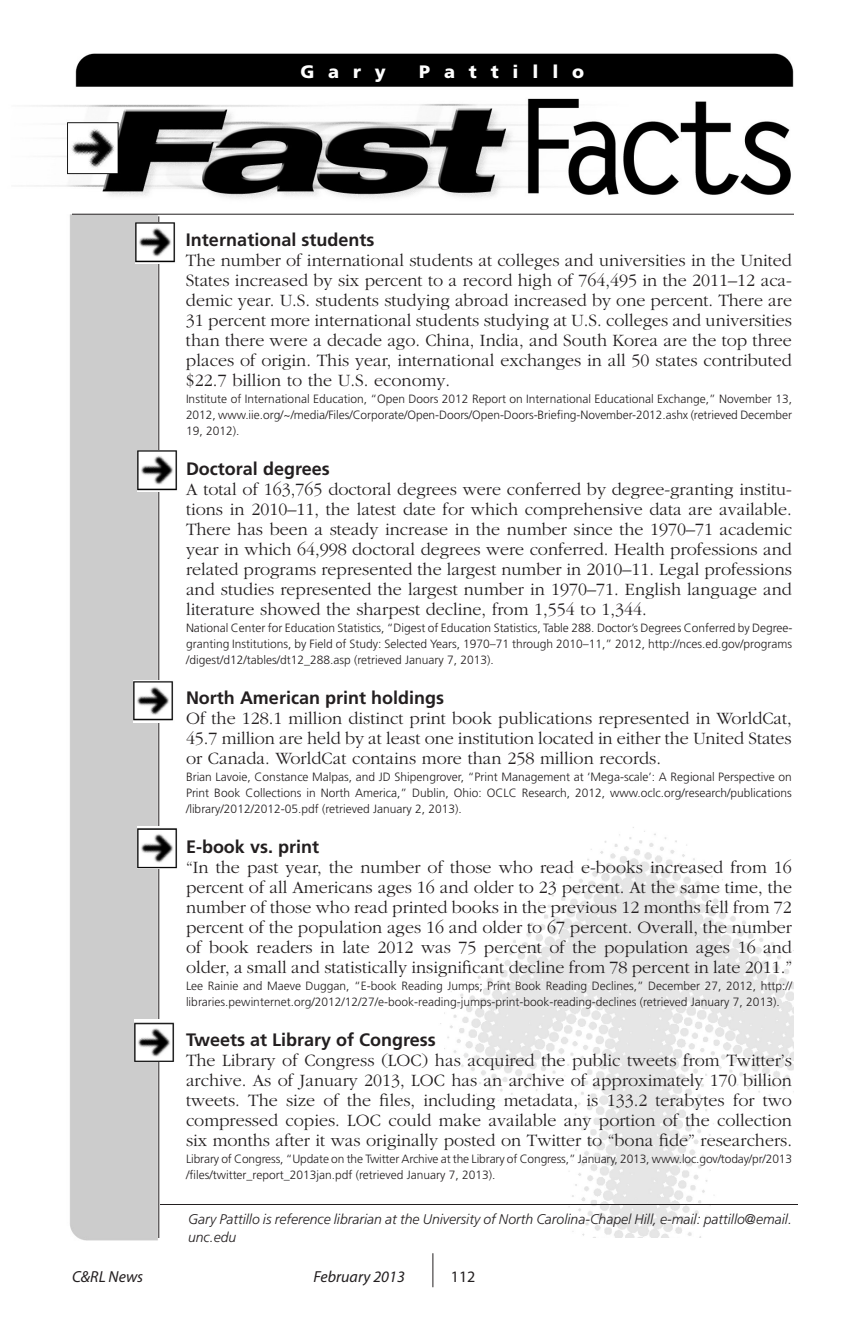
<style>
.page{position:relative;width:864px;height:1332px;background:#fff}
.page>*{position:absolute;margin:0;border:0;box-sizing:border-box;transform-origin:0 0}
.t1{font:300 18px/20px "Garamond";color:#231f20;text-align:justify}
.t2{font:700 18px "Frutiger";color:#231f20}
.t3{font:900 18px "Frutiger";letter-spacing:.77em;color:#fff}
.t4{font:italic 16px "Myriad Pro";color:#231f20}
.t5{font:16px "Myriad Pro";color:#231f20}
.t6{font:italic 300 14px/18px "Frutiger";color:#231f20}
.t7{font:300 12px/16px "Frutiger";color:#231f20;text-align:justify}
</style>
<div class="page">
<hr style="left:432px;top:1253px;width:1px;height:34px;background:#231f20">
<img style="left:69px;top:213px;width:115px;height:1028px">
<img style="left:440px;top:827px;width:354px;height:411px">
<hr style="left:160px;top:1204px;width:638px;height:1px;background:#231f20">
<img style="left:33px;top:53px;width:761px;height:146px">
<hr style="left:72px;top:214px;width:722px;height:1px;background:#231f20">
<hr style="left:158px;top:216px;width:1px;height:1022px;background:#231f20">
<img style="left:135px;top:222px;width:43px;height:42px">
<img style="left:137px;top:827px;width:43px;height:42px">
<img style="left:134px;top:1019px;width:43px;height:42px">
<img style="left:133px;top:680px;width:43px;height:42px">
<img style="left:137px;top:450px;width:43px;height:42px">
<p class="t3" style="left:300px;top:61px;width:87px">Gary</p>
<p class="t3" style="left:419px;top:61px;width:167px">Pattillo</p>
<p class="t2" style="left:186px;top:229px;width:190px">International students</p>
<p class="t1" style="left:186px;top:251px;width:608px">The number of international students at colleges and universities in the United States increased by six percent to a record high of 764,495 in the 2011–12 aca&shy;demic year. U.S. students studying abroad increased by one percent. There are 31 percent more international students studying at U.S. colleges and universities than there were a decade ago. China, India, and South Korea are the top three places of origin. This year, international exchanges in all 50 states contributed $22.7 billion to the U.S. economy.</p>
<p class="t7" style="left:186px;top:391px;width:608px">Institute of International Education, “Open Doors 2012 Report on International Educational Exchange,” November 13, 2012, www.iie.org/~/media/Files/Corporate/Open-Doors/Open-Doors-Briefing-November-2012.ashx (retrieved December 19, 2012).</p>
<p class="t2" style="left:186px;top:458px;width:145px">Doctoral degrees</p>
<p class="t1" style="left:186px;top:480px;width:608px">A total of 163,765 doctoral degrees were conferred by degree-granting institu&shy;tions in 2010–11, the latest date for which comprehensive data are available.<br>There has been a steady increase in the number since the 1970–71 academic year in which 64,998 doctoral degrees were conferred. Health professions and related programs represented the largest number in 2010–11. Legal professions and studies represented the largest number in 1970–71. English language and literature showed the sharpest decline, from 1,554 to 1,344.</p>
<p class="t7" style="left:186px;top:620px;width:608px">National Center for Education Statistics, “Digest of Education Statistics, Table 288. Doctor’s Degrees Conferred by Degree&shy;granting Institutions, by Field of Study: Selected Years, 1970–71 through 2010–11,” 2012, http://nces.ed.gov/programs /digest/d12/tables/dt12_288.asp (retrieved January 7, 2013).</p>
<p class="t2" style="left:186px;top:687px;width:260px">North American print holdings</p>
<p class="t1" style="left:186px;top:709px;width:607px">Of the 128.1 million distinct print book publications represented in WorldCat, 45.7 million are held by at least one institution located in either the United States or Canada. WorldCat contains more than 258 million records.</p>
<p class="t7" style="left:186px;top:769px;width:607px">Brian Lavoie, Constance Malpas, and JD Shipengrover, “Print Management at ‘Mega-scale’: A Regional Perspective on Print Book Collections in North America,” Dublin, Ohio: OCLC Research, 2012, www.oclc.org/research/publications /library/2012/2012-05.pdf (retrieved January 2, 2013).</p>
<p class="t2" style="left:186px;top:836px;width:135px">E-book vs. print</p>
<p class="t1" style="left:186px;top:858px;width:608px">“In the past year, the number of those who read e-books increased from 16 percent of all Americans ages 16 and older to 23 percent. At the same time, the number of those who read printed books in the previous 12 months fell from 72 percent of the population ages 16 and older to 67 percent. Overall, the number of book readers in late 2012 was 75 percent of the population ages 16 and older, a small and statistically insignificant decline from 78 percent in late 2011.”</p>
<p class="t7" style="left:186px;top:978px;width:608px">Lee Rainie and Maeve Duggan, “E-book Reading Jumps; Print Book Reading Declines,” December 27, 2012, http:// libraries.pewinternet.org/2012/12/27/e-book-reading-jumps-print-book-reading-declines (retrieved January 7, 2013).</p>
<p class="t2" style="left:186px;top:1029px;width:251px">Tweets at Library of Congress</p>
<p class="t1" style="left:186px;top:1051px;width:608px">The Library of Congress (LOC) has acquired the public tweets from Twitter’s archive. As of January 2013, LOC has an archive of approximately 170 billion tweets. The size of the files, including metadata, is 133.2 terabytes for two compressed copies. LOC could make available any portion of the collection six months after it was originally posted on Twitter to “bona fide” researchers.</p>
<p class="t7" style="left:186px;top:1151px;width:608px">Library of Congress, “Update on the Twitter Archive at the Library of Congress,” January, 2013, www.loc.gov/today/pr/2013 /files/twitter_report_2013jan.pdf (retrieved January 7, 2013).</p>
<p class="t6" style="left:188px;top:1210px;width:605px">Gary Pattillo is reference librarian at the University of North Carolina-Chapel Hill, e-mail: pattillo@email. unc.edu</p>
<p class="t4" style="left:72px;top:1267px;width:73px">C&amp;RL News</p>
<p class="t4" style="left:314px;top:1267px;width:93px">February 2013</p>
<p class="t5" style="left:451px;top:1267px;width:26px">112</p>
</div>
